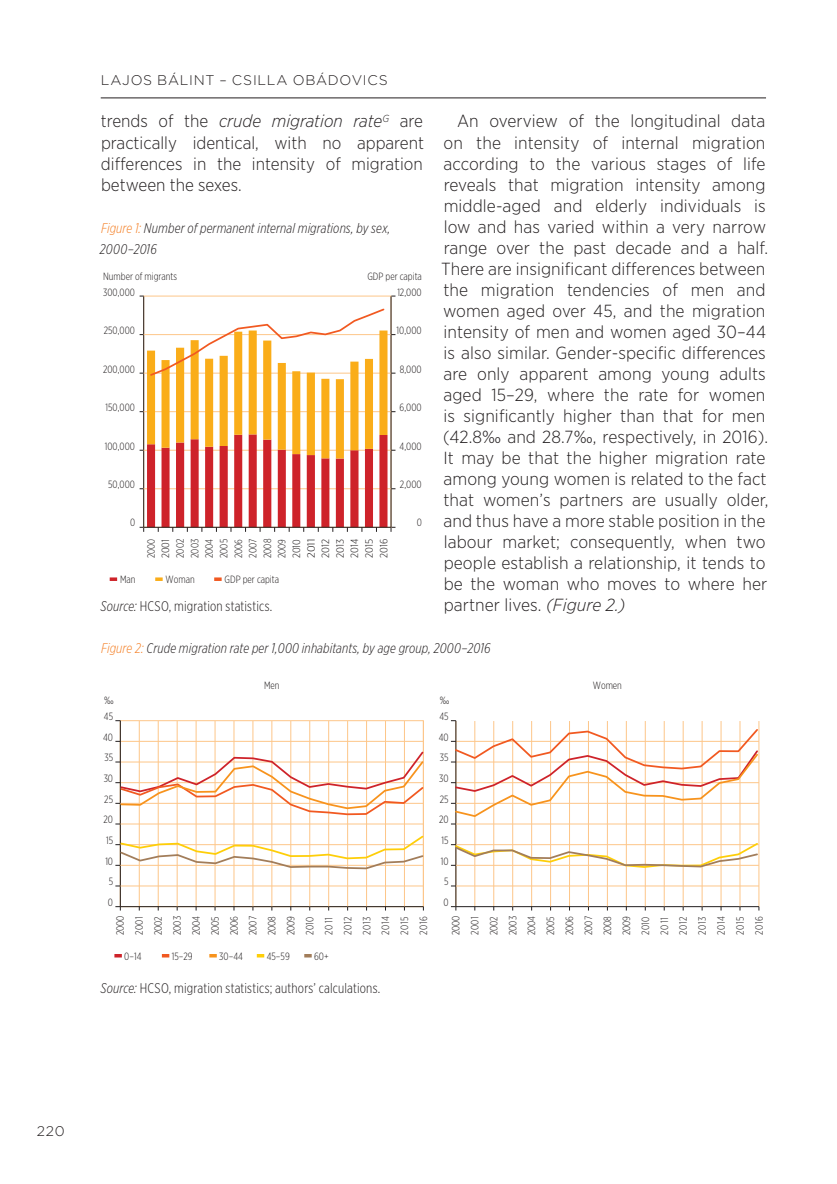
<style>
.page{position:relative;width:837px;height:1184px;background:#fff}
.page>*{position:absolute;margin:0;border:0;box-sizing:border-box;transform-origin:0 0}
.t1{font:300 17.5px/21px "Gotham Narrow";letter-spacing:.005em;color:#231f20;text-align:justify}
.t2{font:italic 300 14px/21px "Gotham X Narrow";letter-spacing:.01em;color:#231f20}
.t3{font:300 14px "Gotham X Narrow";letter-spacing:.015em;color:#231f20}
.t4{font:300 14px "Gotham";letter-spacing:.05em;color:#231f20}
.t5{font:300 10.5px/18.9px "Gotham X Narrow";color:#231f20}
.t6{font:300 10.5px/14.5px "Gotham X Narrow";color:#231f20;text-align:justify;scale:.96 1}
.t7{font:300 10.5px "Gotham X Narrow";color:#fff}
.s1{font-style:italic}
.s2{color:#f47d21}
</style>
<div class="page">
<hr style="left:101px;top:98px;width:664px;height:1px;background:#231f20">
<svg style="left:110px;top:577px;width:7px;height:4px"></svg>
<svg style="left:155px;top:577px;width:8px;height:4px"></svg>
<hr style="left:143px;top:296px;width:1px;height:231px;background:#231f20">
<hr style="left:390px;top:296px;width:1px;height:231px;background:#231f20">
<svg style="left:214px;top:577px;width:7px;height:4px"></svg>
<svg style="left:139px;top:307px;width:256px;height:225px"></svg>
<hr style="left:139px;top:721px;width:1px;height:185px;background:#fdc689">
<hr style="left:158px;top:721px;width:1px;height:185px;background:#fdc689">
<hr style="left:196px;top:721px;width:1px;height:185px;background:#fdc689">
<hr style="left:233px;top:721px;width:1px;height:185px;background:#fdc689">
<hr style="left:290px;top:721px;width:1px;height:185px;background:#fdc689">
<hr style="left:385px;top:721px;width:1px;height:185px;background:#fdc689">
<hr style="left:423px;top:721px;width:1px;height:185px;background:#fdc689">
<hr style="left:120px;top:741px;width:303px;height:1px;background:#fdc689">
<hr style="left:120px;top:720px;width:1px;height:186px;background:#231f20">
<hr style="left:120px;top:906px;width:303px;height:1px;background:#231f20">
<hr style="left:177px;top:721px;width:1px;height:185px;background:#fdc689">
<hr style="left:215px;top:721px;width:1px;height:185px;background:#fdc689">
<hr style="left:271px;top:721px;width:1px;height:185px;background:#fdc689">
<hr style="left:328px;top:721px;width:1px;height:185px;background:#fdc689">
<hr style="left:347px;top:721px;width:1px;height:185px;background:#fdc689">
<hr style="left:366px;top:721px;width:1px;height:185px;background:#fdc689">
<hr style="left:404px;top:721px;width:1px;height:185px;background:#fdc689">
<hr style="left:309px;top:721px;width:1px;height:185px;background:#fdc689">
<hr style="left:252px;top:721px;width:1px;height:185px;background:#fdc689">
<svg style="left:115px;top:906px;width:6px;height:4px"></svg>
<hr style="left:120px;top:885px;width:303px;height:1px;background:#fdc689">
<hr style="left:120px;top:823px;width:303px;height:1px;background:#fdc689">
<svg style="left:114px;top:954px;width:8px;height:3px"></svg>
<svg style="left:162px;top:954px;width:7px;height:3px"></svg>
<svg style="left:209px;top:954px;width:8px;height:3px"></svg>
<svg style="left:257px;top:954px;width:7px;height:3px"></svg>
<svg style="left:304px;top:954px;width:7px;height:3px"></svg>
<svg style="left:115px;top:750px;width:309px;height:66px"></svg>
<svg style="left:115px;top:834px;width:309px;height:36px"></svg>
<hr style="left:474px;top:721px;width:1px;height:185px;background:#fdc689">
<hr style="left:493px;top:721px;width:1px;height:185px;background:#fdc689">
<hr style="left:531px;top:721px;width:1px;height:185px;background:#fdc689">
<hr style="left:569px;top:721px;width:1px;height:185px;background:#fdc689">
<hr style="left:626px;top:721px;width:1px;height:185px;background:#fdc689">
<hr style="left:720px;top:721px;width:1px;height:185px;background:#fdc689">
<hr style="left:758px;top:721px;width:1px;height:185px;background:#fdc689">
<hr style="left:455px;top:720px;width:1px;height:186px;background:#231f20">
<hr style="left:455px;top:906px;width:303px;height:1px;background:#231f20">
<hr style="left:512px;top:721px;width:1px;height:185px;background:#fdc689">
<hr style="left:550px;top:721px;width:1px;height:185px;background:#fdc689">
<hr style="left:607px;top:721px;width:1px;height:185px;background:#fdc689">
<hr style="left:663px;top:721px;width:1px;height:185px;background:#fdc689">
<hr style="left:682px;top:721px;width:1px;height:185px;background:#fdc689">
<hr style="left:701px;top:721px;width:1px;height:185px;background:#fdc689">
<hr style="left:739px;top:721px;width:1px;height:185px;background:#fdc689">
<hr style="left:644px;top:721px;width:1px;height:185px;background:#fdc689">
<hr style="left:588px;top:721px;width:1px;height:185px;background:#fdc689">
<svg style="left:451px;top:906px;width:5px;height:4px"></svg>
<hr style="left:455px;top:885px;width:303px;height:1px;background:#fdc689">
<svg style="left:451px;top:727px;width:308px;height:97px"></svg>
<svg style="left:451px;top:841px;width:308px;height:27px"></svg>
<p class="t4" style="left:101px;top:72px;width:288px">LAJOS BÁLINT – CSILLA OBÁDOVICS</p>
<p class="t1" style="left:101px;top:110px;width:324px">trends of the <span class="s1">crude migration rate</span><sup>G</sup> are practically identical, with no apparent differences in the intensity of migration between the sexes.</p>
<p class="t2" style="left:100px;top:217px;width:292px"><span class="s2">Figure 1:</span> Number of permanent internal migrations, by sex,<br>2000–2016</p>
<p class="t1" style="left:441px;top:110px;width:328px;text-align:left;text-indent:16px">An overview of the longitudinal data on the intensity of internal migration according to the various stages of life reveals that migration intensity among middle-aged and elderly individuals is low and has varied within a very narrow range over the past decade and a half.<br>There are insignificant differences between the migration tendencies of men and women aged over 45, and the migration intensity of men and women aged 30–44 is also similar. Gender-specific differences are only apparent among young adults aged 15–29, where the rate for women is significantly higher than that for men (42.8‰ and 28.7‰, respectively, in 2016).<br>It may be that the higher migration rate among young women is related to the fact that women’s partners are usually older, and thus have a more stable position in the labour market; consequently, when two people establish a relationship, it tends to be the woman who moves to where her partner lives. <span class="s1">(Figure 2.)</span></p>
<p class="t2" style="left:101px;top:637px;width:391px"><span class="s2">Figure 2:</span> Crude migration rate per 1,000 inhabitants, by age group, 2000–2016</p>
<p class="t7" style="left:412px;top:269px;width:11px">‰</p>
<p class="t5" style="left:103px;top:267px;width:75px">Number of migrants</p>
<p class="t5" style="left:367px;top:267px;width:56px">GDP per capita</p>
<p class="t5" style="left:103px;top:282px;width:33px">300,000</p>
<p class="t5" style="left:397px;top:282px;width:26px">12,000</p>
<p class="t5" style="left:104px;top:321px;width:33px">250,000</p>
<p class="t5" style="left:396px;top:321px;width:27px">10,000</p>
<p class="t5" style="left:103px;top:359px;width:33px">200,000</p>
<p class="t5" style="left:400px;top:359px;width:23px">8,000</p>
<p class="t5" style="left:105px;top:398px;width:31px">150,000</p>
<p class="t5" style="left:399px;top:398px;width:24px">6,000</p>
<p class="t5" style="left:105px;top:436px;width:32px">100,000</p>
<p class="t5" style="left:399px;top:436px;width:24px">4,000</p>
<p class="t5" style="left:108px;top:475px;width:28px">50,000</p>
<p class="t5" style="left:400px;top:475px;width:23px">2,000</p>
<p class="t5" style="left:130px;top:513px;width:7px">0</p>
<p class="t5" style="left:416px;top:513px;width:7px">0</p>
<p class="t6" style="left:143px;top:558px;width:22px;rotate:-90deg">2000<br>2001<br>2002<br>2003<br>2004<br>2005<br>2006<br>2007<br>2008<br>2009<br>2010<br>2011<br>2012<br>2013<br>2014<br>2015<br>2016</p>
<p class="t5" style="left:224px;top:570px;width:56px">GDP per capita</p>
<p class="t5" style="left:120px;top:570px;width:17px">Man</p>
<p class="t5" style="left:165px;top:570px;width:31px">Woman</p>
<p class="t3" style="left:101px;top:597px;width:173px"><span class="s1">Source:</span> HCSO, migration statistics.</p>
<p class="t5" style="left:264px;top:675px;width:17px">Men</p>
<p class="t5" style="left:592px;top:675px;width:31px">Women</p>
<p class="t5" style="left:104px;top:691px;width:11px">‰</p>
<p class="t5" style="left:439px;top:691px;width:11px">‰</p>
<p class="t5" style="left:104px;top:707px;width:11px">45</p>
<p class="t5" style="left:439px;top:707px;width:11px">45</p>
<p class="t5" style="left:103px;top:727px;width:11px">40</p>
<p class="t5" style="left:438px;top:727px;width:11px">40</p>
<p class="t5" style="left:104px;top:748px;width:10px">35</p>
<p class="t5" style="left:440px;top:748px;width:10px">35</p>
<p class="t5" style="left:104px;top:768px;width:11px">30</p>
<p class="t5" style="left:439px;top:768px;width:11px">30</p>
<p class="t5" style="left:104px;top:789px;width:10px">25</p>
<p class="t5" style="left:439px;top:789px;width:10px">25</p>
<p class="t5" style="left:103px;top:810px;width:11px">20</p>
<p class="t5" style="left:439px;top:810px;width:11px">20</p>
<p class="t5" style="left:106px;top:830px;width:9px">15</p>
<p class="t5" style="left:441px;top:830px;width:9px">15</p>
<p class="t5" style="left:105px;top:851px;width:9px">10</p>
<p class="t5" style="left:441px;top:851px;width:9px">10</p>
<p class="t5" style="left:109px;top:871px;width:6px">5</p>
<p class="t5" style="left:444px;top:871px;width:6px">5</p>
<p class="t5" style="left:108px;top:892px;width:7px">0</p>
<p class="t5" style="left:443px;top:892px;width:7px">0</p>
<p class="t5" style="left:110px;top:935px;width:21px;rotate:-90deg">2000<br>2001<br>2002<br>2003<br>2004<br>2005<br>2006<br>2007<br>2008<br>2009<br>2010<br>2011<br>2012<br>2013</p>
<p class="t5" style="left:376px;top:934px;width:20px;rotate:-90deg">2014</p>
<p class="t5" style="left:414px;top:934px;width:20px;rotate:-90deg">2016</p>
<p class="t5" style="left:395px;top:934px;width:19px;rotate:-90deg">2015</p>
<p class="t5" style="left:446px;top:935px;width:21px;rotate:-90deg">2000<br>2001<br>2002<br>2003<br>2004<br>2005<br>2006<br>2007<br>2008<br>2009<br>2010<br>2011<br>2012<br>2013</p>
<p class="t5" style="left:711px;top:934px;width:20px;rotate:-90deg">2014</p>
<p class="t5" style="left:749px;top:934px;width:20px;rotate:-90deg">2016</p>
<p class="t5" style="left:730px;top:934px;width:19px;rotate:-90deg">2015</p>
<p class="t5" style="left:124px;top:946px;width:19px">0–14</p>
<p class="t5" style="left:172px;top:946px;width:22px">15–29</p>
<p class="t5" style="left:219px;top:946px;width:25px">30–44</p>
<p class="t5" style="left:266px;top:946px;width:25px">45–59</p>
<p class="t5" style="left:314px;top:946px;width:16px">60+</p>
<p class="t3" style="left:101px;top:980px;width:281px"><span class="s1">Source:</span> HCSO, migration statistics; authors’ calculations.</p>
<p class="t4" style="left:37px;top:1122px;width:30px">220</p>
</div>
